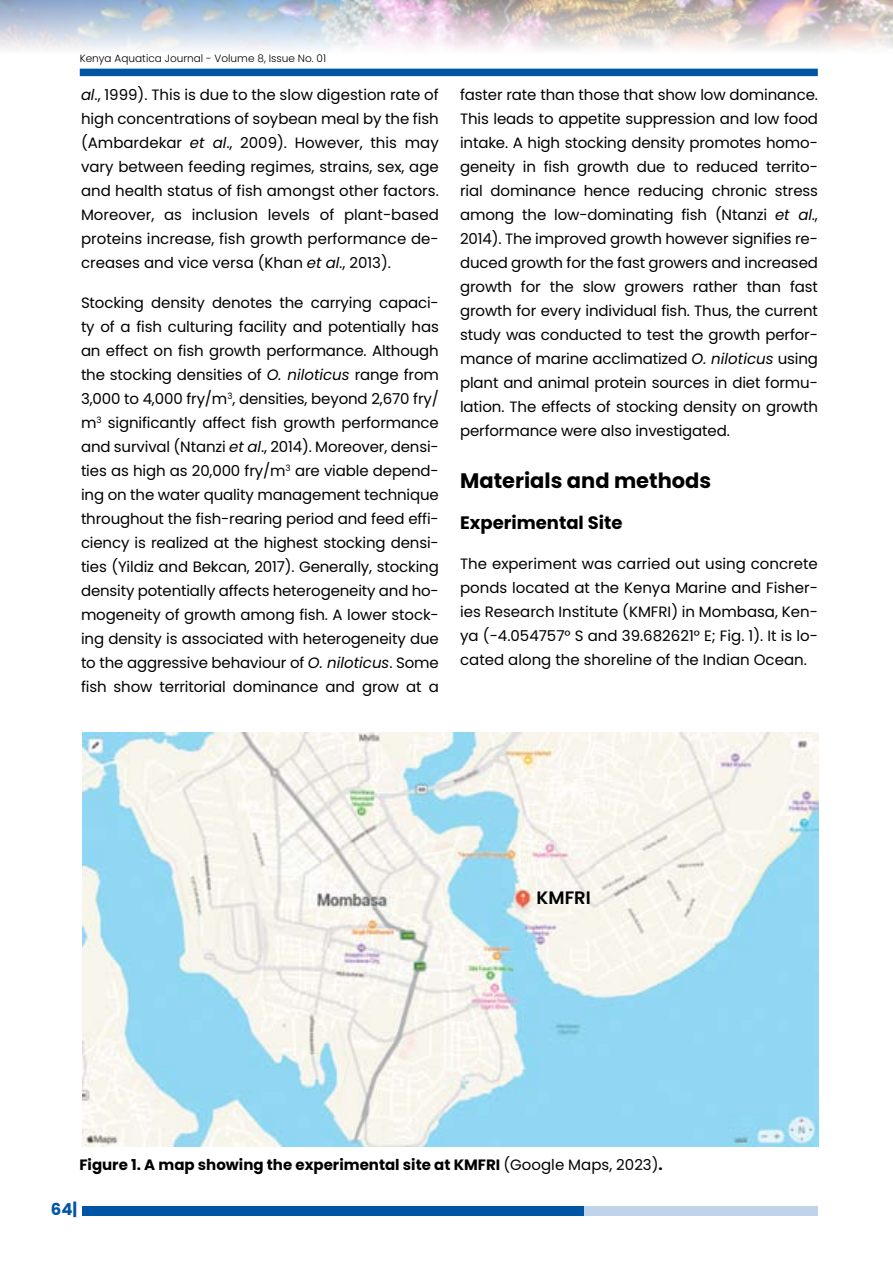
<style>
.page{position:relative;width:893px;height:1263px;background:#fff}
.page>*{position:absolute;margin:0;border:0;box-sizing:border-box;transform-origin:0 0}
.t1{font:700 21px "Poppins";color:#000}
.t2{font:700 18px "Poppins";color:#000}
.t3{font:600 18px "Poppins";color:#000}
.t4{font:700 16.5px "Poppins";color:#0054a6}
.t5{font:15px/24px "Poppins";letter-spacing:-.005em;color:#000;text-align:justify}
.t6{font:700 15px "Poppins";color:#000}
.t7{font:300 10.5px "Poppins";color:#000}
.s1{font-style:italic}
.s2{font-weight:400}
</style>
<div class="page">
<img style="left:83px;top:732px;width:735px;height:414px">
<img style="left:0;top:0;width:893px;height:50px">
<div style="left:80px;top:69px;width:738px;height:7px;background:#0054a6"></div>
<div style="left:82px;top:1206px;width:502px;height:10px;background:#0054a6"></div>
<div style="left:584px;top:1206px;width:234px;height:10px;background:#c0d4e9"></div>
<p class="t7" style="left:80px;top:52px;width:248px">Kenya Aquatica Journal - Volume 8, Issue No. 01</p>
<p class="t5" style="left:81px;top:83px;width:359px"><span class="s1">al</span>., 1999). This is due to the slow digestion rate of high concentrations of soybean meal by the fish (Ambardekar <span class="s1">et al</span>., 2009). However, this may vary between feeding regimes, strains, sex, age and health status of fish amongst other factors.<br>Moreover, as inclusion levels of plant-based proteins increase, fish growth performance de&shy;creases and vice versa (Khan <span class="s1">et al</span>., 2013).</p>
<p class="t5" style="left:81px;top:291px;width:359px">Stocking density denotes the carrying capaci&shy;ty of a fish culturing facility and potentially has an effect on fish growth performance. Although the stocking densities of <span class="s1">O. niloticus</span> range from 3,000 to 4,000 fry/m<sup>3</sup>, densities, beyond 2,670 fry/ m<sup>3</sup> significantly affect fish growth performance and survival (Ntanzi <span class="s1">et al</span>., 2014). Moreover, densi&shy;ties as high as 20,000 fry/m<sup>3</sup> are viable depend&shy;ing on the water quality management technique throughout the fish-rearing period and feed effi&shy;ciency is realized at the highest stocking densi&shy;ties (Yildiz and Bekcan, 2017). Generally, stocking density potentially affects heterogeneity and ho&shy;mogeneity of growth among fish. A lower stock&shy;ing density is associated with heterogeneity due to the aggressive behaviour of <span class="s1">O. niloticus</span>. Some fish show territorial dominance and grow at a</p>
<p class="t5" style="left:460px;top:83px;width:359px">faster rate than those that show low dominance.<br>This leads to appetite suppression and low food intake. A high stocking density promotes homo&shy;geneity in fish growth due to reduced territo&shy;rial dominance hence reducing chronic stress among the low-dominating fish (Ntanzi <span class="s1">et al</span>., 2014). The improved growth however signifies re&shy;duced growth for the fast growers and increased growth for the slow growers rather than fast growth for every individual fish. Thus, the current study was conducted to test the growth perfor&shy;mance of marine acclimatized <span class="s1">O. niloticus</span> using plant and animal protein sources in diet formu&shy;lation. The effects of stocking density on growth performance were also investigated.</p>
<h1 class="t1" style="left:460px;top:469px;width:253px">Materials and methods</h1>
<p class="t2" style="left:460px;top:512px;width:164px">Experimental Site</p>
<p class="t5" style="left:460px;top:552px;width:359px">The experiment was carried out using concrete ponds located at the Kenya Marine and Fisher&shy;ies Research Institute (KMFRI) in Mombasa, Ken&shy;ya (-4.054757° S and 39.682621° E; Fig. 1). It is lo&shy;cated along the shoreline of the Indian Ocean.</p>
<p class="t3" style="left:537px;top:887px;width:56px">KMFRI</p>
<p class="t6" style="left:79px;top:1155px;width:585px">Figure 1. A map showing the experimental site at KMFRI <span class="s2">(Google Maps, 2023)</span>.</p>
<p class="t4" style="left:51px;top:1200px;width:28px">64|</p>
</div>
